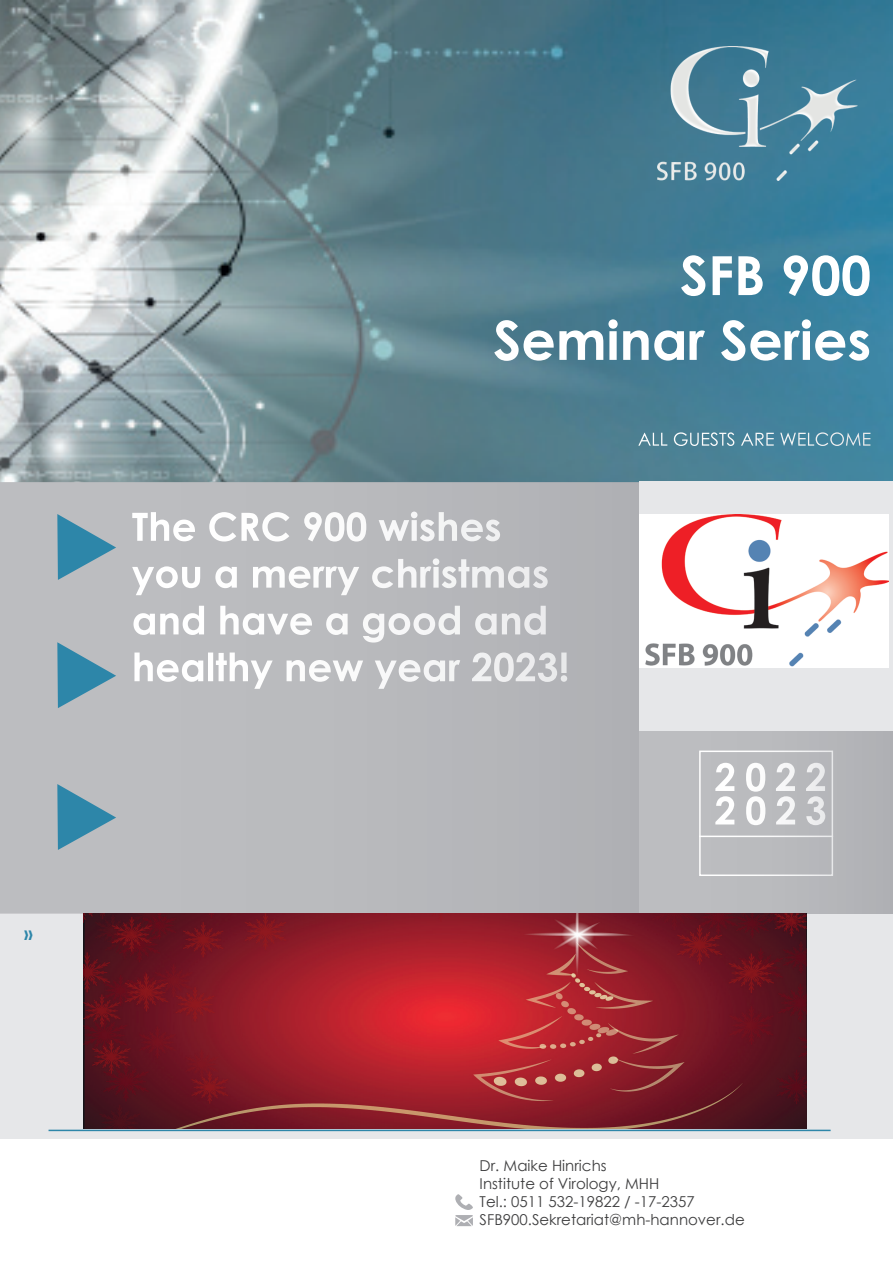
<style>
.page{position:relative;width:893px;height:1263px;background:#fff}
.page>*{position:absolute;margin:0;border:0;box-sizing:border-box;transform-origin:0 0}
.t1{font:700 54px/64.8px "Century Gothic";color:#fff;text-align:right}
.t2{font:700 39px/46.8px "Century Gothic";color:#fff}
.t3{font:700 38.25px/33.5px "Century Gothic";letter-spacing:.23em;color:#fff}
.t4{font:18px "Century Gothic";color:#fff}
.t5{font:700 18px "Century Gothic";color:#2d86a9}
.t6{font:15px/18px "Century Gothic";color:#3e3e3f}
</style>
<div class="page">
<div style="left:0;top:914px;width:893px;height:224px;background:#e6e7e9"></div>
<img style="left:0;top:0;width:893px;height:482px">
<svg style="left:0;top:482px;width:639px;height:432px;background:#b7b8bb"></svg>
<div style="left:639px;top:724px;width:254px;height:190px;background:#babbbe"></div>
<img style="left:84px;top:914px;width:722px;height:215px">
<svg style="left:455px;top:1194px;width:18px;height:32px"></svg>
<svg style="left:57px;top:514px;width:59px;height:66px;background:#75a1b4"></svg>
<svg style="left:57px;top:642px;width:59px;height:66px;background:#75a1b4"></svg>
<svg style="left:57px;top:784px;width:59px;height:66px;background:#75a1b4"></svg>
<div style="left:639px;top:481px;width:254px;height:249px;background:#e6e7e9"></div>
<img style="left:639px;top:514px;width:249px;height:153px">
<hr style="left:49px;top:1130px;width:782px;height:1px;background:#2d86a9">
<div style="left:699px;top:750px;width:134px;height:126px;border:2px solid #fff"></div>
<hr style="left:699px;top:836px;width:134px;height:1px;background:#fff">
<img style="left:658px;top:46px;width:199px;height:134px">
<p class="t5" style="left:24px;top:920px;width:10px">››</p>
<h1 class="t1" style="left:493px;top:241px;width:379px">SFB 900<br>Seminar Series</h1>
<h2 class="t2" style="left:132px;top:501px;width:439px">The CRC 900 wishes you a merry christmas and have a good and healthy new year 2023!</h2>
<p class="t4" style="left:638px;top:427px;width:235px">ALL GUESTS ARE WELCOME</p>
<h3 class="t3" style="left:715px;top:759px;width:114px">2022<br>2023</h3>
<p class="t6" style="left:480px;top:1156px;width:267px">Dr. Maike Hinrichs<br>Institute of Virology, MHH<br>Tel.: 0511 532-19822 / -17-2357<br>SFB900.Sekretariat@mh-hannover.de</p>
</div>
